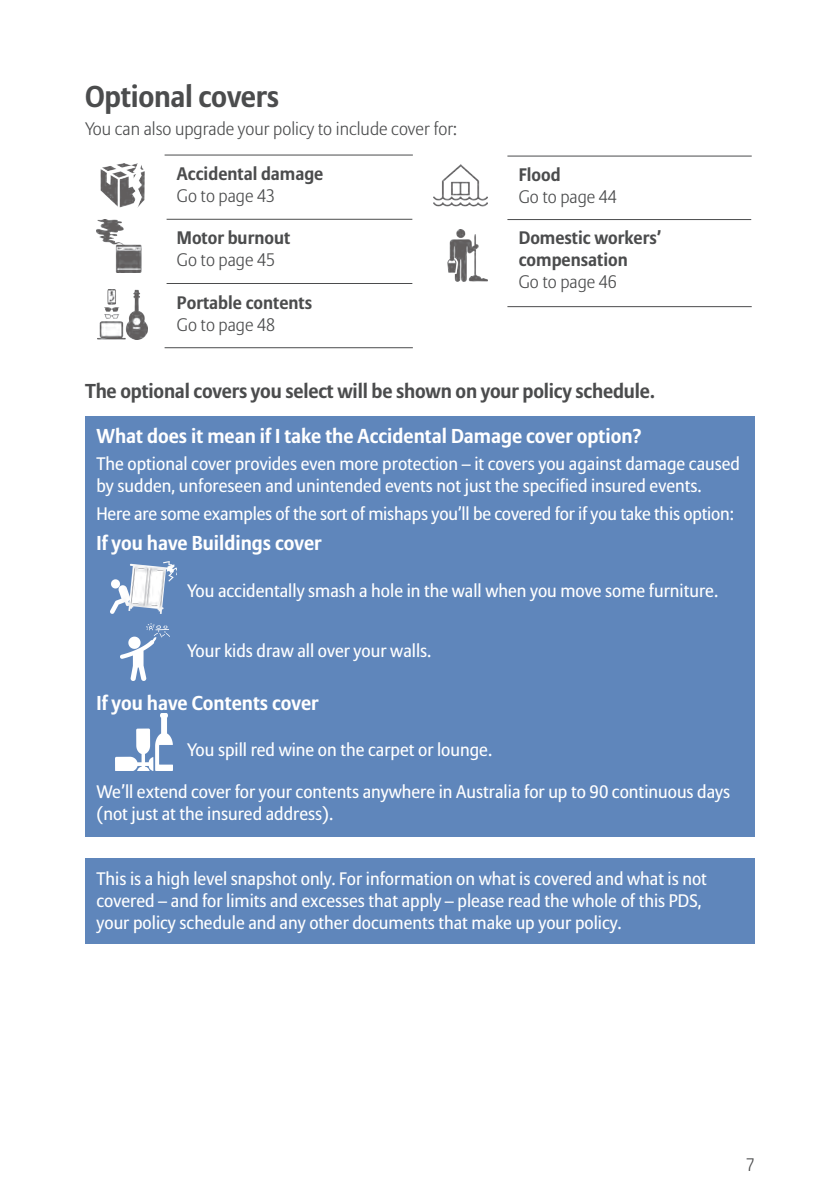
<style>
.page{position:relative;width:840px;height:1191px;background:#fff}
.page>*{position:absolute;margin:0;border:0;box-sizing:border-box;transform-origin:0 0}
.t1{font:700 30px "Allianz Sans";letter-spacing:-.01em;color:#4b4c4d}
.t2{font:700 20px "Allianz Sans";color:#fff}
.t3{font:700 20px "Allianz Sans";letter-spacing:-.01em;color:#4b4c4d}
.t4{font:18px/22px "Allianz Sans";color:#fff}
.t5{font:300 18px "Allianz Sans";color:#4b4c4d}
.t6{font:700 18px/22px "Allianz Sans";color:#4b4c4d}
</style>
<div class="page">
<hr style="left:507px;top:156px;width:244px;height:1px;background:#4b4c4d">
<hr style="left:507px;top:219px;width:243px;height:1px;background:#4b4c4d">
<hr style="left:507px;top:306px;width:244px;height:1px;background:#4b4c4d">
<img style="left:433px;top:165px;width:54px;height:42px">
<hr style="left:164px;top:155px;width:248px;height:1px;background:#4b4c4d">
<hr style="left:166px;top:219px;width:246px;height:1px;background:#4b4c4d">
<hr style="left:166px;top:283px;width:246px;height:1px;background:#4b4c4d">
<hr style="left:164px;top:347px;width:248px;height:1px;background:#4b4c4d">
<div style="left:85px;top:416px;width:669px;height:420px;background:#5f86bb"></div>
<div style="left:85px;top:858px;width:669px;height:85px;background:#5f86bb"></div>
<img style="left:101px;top:163px;width:43px;height:44px">
<img style="left:96px;top:219px;width:46px;height:54px">
<img style="left:97px;top:289px;width:50px;height:51px">
<img style="left:447px;top:229px;width:40px;height:52px">
<img style="left:120px;top:623px;width:50px;height:57px">
<img style="left:115px;top:714px;width:58px;height:56px">
<img style="left:111px;top:561px;width:66px;height:52px">
<h1 class="t1" style="left:85px;top:79px;width:195px">Optional covers</h1>
<p class="t5" style="left:85px;top:118px;width:373px">You can also upgrade your policy to include cover for:</p>
<p class="t6" style="left:177px;top:162px;width:148px">Accidental damage</p>
<p class="t5" style="left:177px;top:185px;width:100px">Go to page 43</p>
<p class="t6" style="left:177px;top:227px;width:115px">Motor burnout</p>
<p class="t5" style="left:177px;top:249px;width:100px">Go to page 45</p>
<p class="t6" style="left:177px;top:291px;width:137px">Portable contents</p>
<p class="t5" style="left:177px;top:314px;width:100px">Go to page 48</p>
<p class="t6" style="left:518px;top:163px;width:43px">Flood</p>
<p class="t5" style="left:518px;top:186px;width:100px">Go to page 44</p>
<p class="t6" style="left:518px;top:227px;width:144px">Domestic workers’ compensation</p>
<p class="t5" style="left:518px;top:271px;width:100px">Go to page 46</p>
<p class="t3" style="left:85px;top:379px;width:571px">The optional covers you select will be shown on your policy schedule.</p>
<p class="t2" style="left:96px;top:423px;width:546px">What does it mean if I take the Accidental Damage cover option?</p>
<p class="t4" style="left:96px;top:454px;width:644px">The optional cover provides even more protection – it covers you against damage caused by sudden, unforeseen and unintended events not just the specified insured events.</p>
<p class="t4" style="left:96px;top:503px;width:638px">Here are some examples of the sort of mishaps you’ll be covered for if you take this option:</p>
<p class="t2" style="left:96px;top:531px;width:226px">If you have Buildings cover</p>
<p class="t4" style="left:187px;top:580px;width:532px">You accidentally smash a hole in the wall when you move some furniture.</p>
<p class="t4" style="left:187px;top:640px;width:245px">Your kids draw all over your walls.</p>
<p class="t2" style="left:96px;top:691px;width:223px">If you have Contents cover</p>
<p class="t4" style="left:187px;top:739px;width:306px">You spill red wine on the carpet or lounge.</p>
<p class="t4" style="left:96px;top:781px;width:635px">We’ll extend cover for your contents anywhere in Australia for up to 90 continuous days (not just at the insured address).</p>
<p class="t4" style="left:96px;top:869px;width:611px">This is a high level snapshot only. For information on what is covered and what is not covered – and for limits and excesses that apply – please read the whole of this PDS, your policy schedule and any other documents that make up your policy.</p>
<p class="t5" style="left:745px;top:1153px;width:10px">7</p>
</div>
